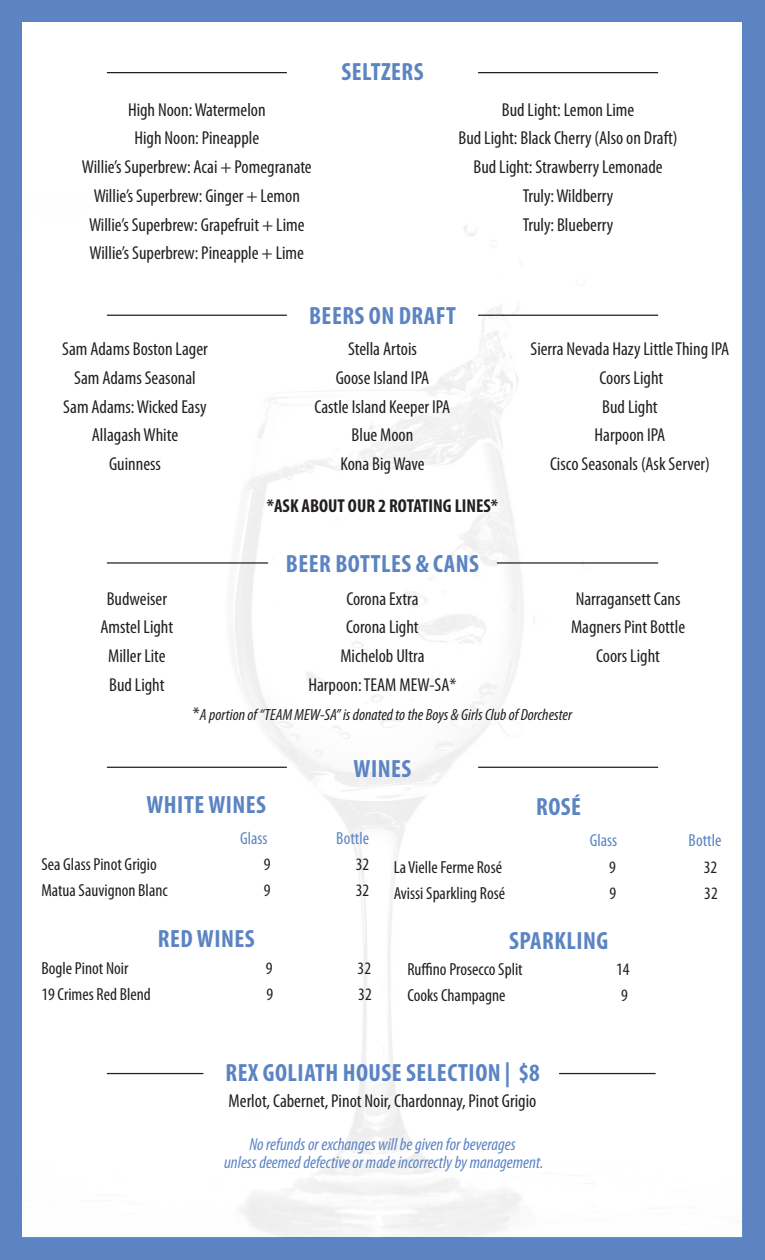
<style>
.page{position:relative;width:765px;height:1260px;background:#5c84c3}
.page>*{position:absolute;margin:0;border:0;box-sizing:border-box;transform-origin:0 0}
.t1{font:700 condensed 25px "Myriad Pro";letter-spacing:.02em;color:#5c84c3}
.t2{font:condensed 18.75px/28.8px "Myriad Pro";color:#231f20}
.t3{font:700 condensed 18.75px "Myriad Pro";color:#231f20}
.t4{font:condensed 17.5px "Myriad Pro";color:#231f20}
.t5{font:italic condensed 17.5px "Myriad Pro";color:#5c84c3}
.t6{font:condensed 17.5px "Myriad Pro";color:#5c84c3}
.t7{font:italic condensed 16.25px "Myriad Pro";color:#231f20}
.s1{font-style:normal;font-size:18.75px}
</style>
<div class="page">
<div style="left:22px;top:22px;width:720px;height:1216px;background:#fff"></div>
<hr style="left:107px;top:72px;width:180px;height:1px;background:#231f20">
<hr style="left:478px;top:72px;width:180px;height:1px;background:#231f20">
<hr style="left:107px;top:315px;width:180px;height:1px;background:#231f20">
<hr style="left:478px;top:315px;width:180px;height:1px;background:#231f20">
<hr style="left:107px;top:562px;width:161px;height:2px;background:#231f20">
<hr style="left:497px;top:562px;width:161px;height:2px;background:#231f20">
<hr style="left:107px;top:1073px;width:96px;height:1px;background:#231f20">
<hr style="left:559px;top:1073px;width:97px;height:1px;background:#231f20">
<hr style="left:107px;top:767px;width:180px;height:1px;background:#231f20">
<hr style="left:478px;top:767px;width:180px;height:1px;background:#231f20">
<p class="t2" style="left:128px;top:95px;width:139px">High Noon: Watermelon</p>
<p class="t2" style="left:135px;top:124px;width:126px">High Noon: Pineapple</p>
<p class="t2" style="left:82px;top:152px;width:231px">Willie’s Superbrew: Acai + Pomegranate</p>
<p class="t2" style="left:94px;top:181px;width:208px">Willie’s Superbrew: Ginger + Lemon</p>
<p class="t2" style="left:89px;top:210px;width:217px">Willie’s Superbrew: Grapefruit + Lime<br>Willie’s Superbrew: Pineapple + Lime</p>
<p class="t1" style="left:341px;top:56px;width:84px">SELTZERS</p>
<p class="t2" style="left:502px;top:95px;width:134px">Bud Light: Lemon Lime</p>
<p class="t2" style="left:459px;top:124px;width:221px">Bud Light: Black Cherry (Also on Draft)</p>
<p class="t2" style="left:474px;top:152px;width:191px">Bud Light: Strawberry Lemonade</p>
<p class="t2" style="left:523px;top:181px;width:92px">Truly: Wildberry<br>Truly: Blueberry</p>
<p class="t2" style="left:62px;top:334px;width:147px">Sam Adams Boston Lager</p>
<p class="t2" style="left:74px;top:363px;width:123px">Sam Adams Seasonal</p>
<p class="t2" style="left:63px;top:392px;width:145px">Sam Adams: Wicked Easy</p>
<p class="t2" style="left:92px;top:421px;width:88px">Allagash White</p>
<p class="t2" style="left:109px;top:449px;width:53px">Guinness</p>
<p class="t2" style="left:107px;top:584px;width:62px">Budweiser</p>
<p class="t2" style="left:101px;top:613px;width:74px">Amstel Light</p>
<p class="t2" style="left:108px;top:641px;width:59px">Miller Lite</p>
<p class="t2" style="left:109px;top:670px;width:57px">Bud Light</p>
<p class="t1" style="left:309px;top:300px;width:148px">BEERS ON DRAFT</p>
<p class="t2" style="left:348px;top:334px;width:70px">Stella Artois</p>
<p class="t2" style="left:336px;top:363px;width:95px">Goose Island IPA</p>
<p class="t2" style="left:315px;top:392px;width:137px">Castle Island Keeper IPA</p>
<p class="t2" style="left:352px;top:421px;width:63px">Blue Moon</p>
<p class="t2" style="left:340px;top:449px;width:86px">Kona Big Wave</p>
<p class="t3" style="left:267px;top:494px;width:233px">*ASK ABOUT OUR 2 ROTATING LINES*</p>
<p class="t1" style="left:286px;top:548px;width:195px">BEER BOTTLES &amp; CANS</p>
<p class="t2" style="left:346px;top:584px;width:74px">Corona Extra</p>
<p class="t2" style="left:346px;top:613px;width:74px">Corona Light</p>
<p class="t2" style="left:340px;top:641px;width:86px">Michelob Ultra</p>
<p class="t2" style="left:308px;top:670px;width:150px">Harpoon: TEAM MEW-SA*</p>
<p class="t2" style="left:531px;top:334px;width:200px">Sierra Nevada Hazy Little Thing IPA</p>
<p class="t2" style="left:600px;top:363px;width:65px">Coors Light</p>
<p class="t2" style="left:602px;top:392px;width:57px">Bud Light</p>
<p class="t2" style="left:595px;top:421px;width:72px">Harpoon IPA</p>
<p class="t2" style="left:550px;top:449px;width:161px">Cisco Seasonals (Ask Server)</p>
<p class="t2" style="left:576px;top:584px;width:106px">Narragansett Cans</p>
<p class="t2" style="left:571px;top:613px;width:116px">Magners Pint Bottle</p>
<p class="t2" style="left:596px;top:641px;width:65px">Coors Light</p>
<p class="t7" style="left:193px;top:705px;width:381px"><span class="s1">*</span>A portion of “TEAM MEW-SA” is donated to the Boys &amp; Girls Club of Dorchester</p>
<p class="t1" style="left:354px;top:753px;width:59px">WINES</p>
<p class="t1" style="left:146px;top:789px;width:121px">WHITE WINES</p>
<p class="t6" style="left:240px;top:827px;width:29px">Glass</p>
<p class="t6" style="left:336px;top:827px;width:34px">Bottle</p>
<p class="t4" style="left:41px;top:854px;width:117px">Sea Glass Pinot Grigio</p>
<p class="t4" style="left:264px;top:854px;width:8px">9</p>
<p class="t4" style="left:356px;top:854px;width:15px">32</p>
<p class="t4" style="left:41px;top:880px;width:128px">Matua Sauvignon Blanc</p>
<p class="t4" style="left:264px;top:880px;width:8px">9</p>
<p class="t4" style="left:356px;top:880px;width:15px">32</p>
<p class="t1" style="left:158px;top:923px;width:98px">RED WINES</p>
<p class="t4" style="left:41px;top:957px;width:88px">Bogle Pinot Noir</p>
<p class="t4" style="left:266px;top:957px;width:8px">9</p>
<p class="t4" style="left:358px;top:957px;width:15px">32</p>
<p class="t4" style="left:41px;top:983px;width:111px">19 Crimes Red Blend</p>
<p class="t4" style="left:266px;top:983px;width:8px">9</p>
<p class="t4" style="left:358px;top:983px;width:15px">32</p>
<p class="t1" style="left:536px;top:791px;width:46px">ROSÉ</p>
<p class="t6" style="left:590px;top:830px;width:29px">Glass</p>
<p class="t6" style="left:689px;top:830px;width:34px">Bottle</p>
<p class="t4" style="left:394px;top:856px;width:110px">La Vielle Ferme Rosé</p>
<p class="t4" style="left:609px;top:856px;width:8px">9</p>
<p class="t4" style="left:704px;top:856px;width:15px">32</p>
<p class="t4" style="left:394px;top:883px;width:113px">Avissi Sparkling Rosé</p>
<p class="t4" style="left:610px;top:883px;width:8px">9</p>
<p class="t4" style="left:704px;top:883px;width:15px">32</p>
<p class="t1" style="left:509px;top:925px;width:101px">SPARKLING</p>
<p class="t4" style="left:407px;top:959px;width:117px">Ruffino Prosecco Split</p>
<p class="t4" style="left:616px;top:959px;width:15px">14</p>
<p class="t4" style="left:407px;top:985px;width:100px">Cooks Champagne</p>
<p class="t4" style="left:621px;top:985px;width:8px">9</p>
<p class="t1" style="left:226px;top:1057px;width:316px">REX GOLIATH HOUSE SELECTION | $8</p>
<p class="t2" style="left:229px;top:1086px;width:309px">Merlot, Cabernet, Pinot Noir, Chardonnay, Pinot Grigio</p>
<p class="t5" style="left:249px;top:1133px;width:268px">No refunds or exchanges will be given for beverages</p>
<p class="t5" style="left:224px;top:1152px;width:321px">unless deemed defective or made incorrectly by management.</p>
</div>
